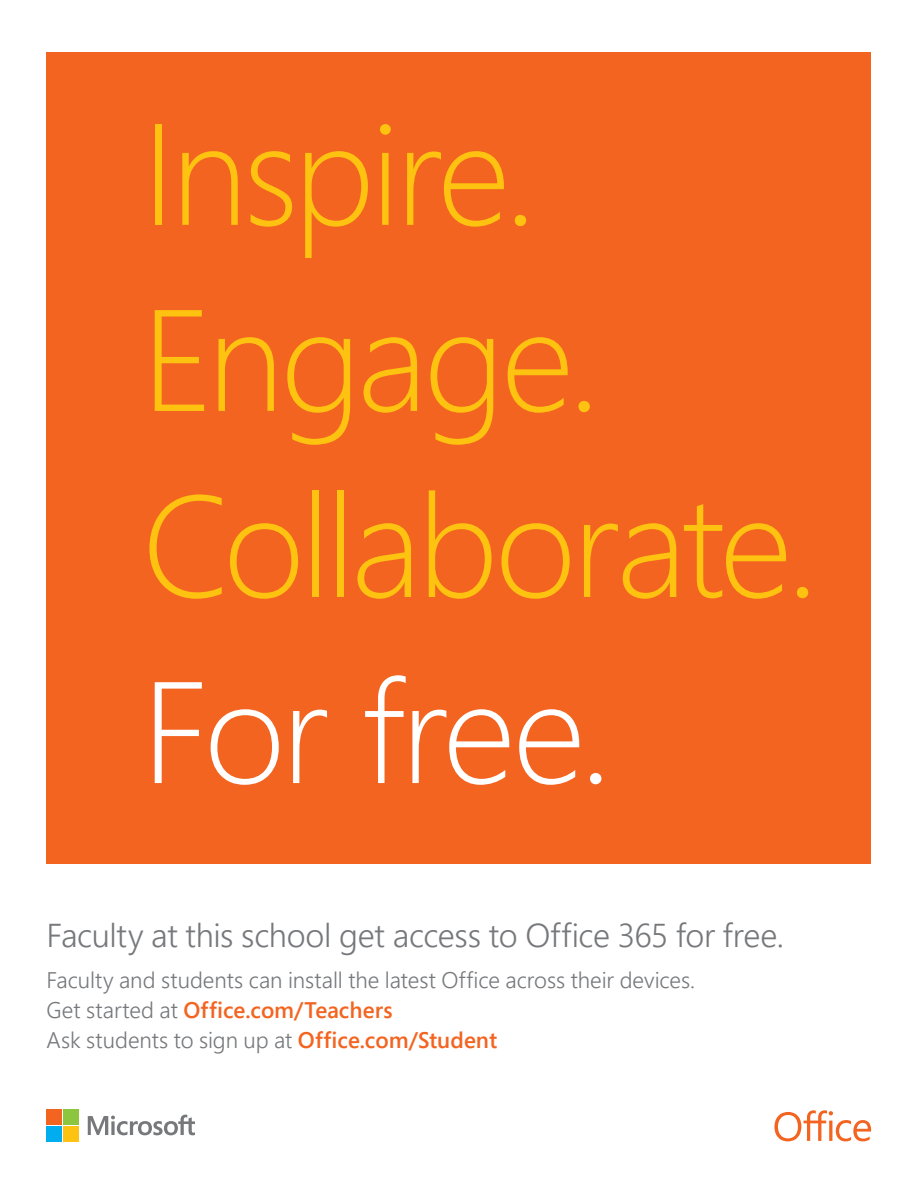
<style>
.page{position:relative;width:918px;height:1188px;background:#fff}
.page>*{position:absolute;margin:0;border:0;box-sizing:border-box;transform-origin:0 0}
.t1{font:300 144px/186px "Segoe Pro";letter-spacing:-.03em;color:#fec210}
.t2{font:300 144px "Segoe Pro";letter-spacing:-.025em;color:#fff}
.t3{font:300 33px "Segoe Pro";letter-spacing:-.01em;color:#76787b}
.t4{font:300 22.5px/30px "Segoe Pro";letter-spacing:-.005em;color:#76787b}
.s1{font-weight:600;color:#f36421}
</style>
<div class="page">
<div style="left:47px;top:52px;width:824px;height:811px;background:#f36421"></div>
<svg style="left:774px;top:1110px;width:97px;height:31px"></svg>
<svg style="left:88px;top:1115px;width:107px;height:20px"></svg>
<div style="left:47px;top:1110px;width:15px;height:15px;background:#f36421"></div>
<div style="left:63px;top:1110px;width:15px;height:15px;background:#8bc63e"></div>
<div style="left:47px;top:1126px;width:15px;height:15px;background:#00aeef"></div>
<div style="left:63px;top:1126px;width:15px;height:15px;background:#fec210"></div>
<h1 class="t1" style="left:142px;top:77px;width:678px">Inspire.<br>Engage.<br>Collaborate.</h1>
<h1 class="t2" style="left:142px;top:633px;width:471px">For free.</h1>
<h2 class="t3" style="left:47px;top:913px;width:739px">Faculty at this school get access to Office 365 for free.</h2>
<p class="t4" style="left:47px;top:964px;width:650px">Faculty and students can install the latest Office across their devices.<br>Get started at <span class="s1">Office.com/Teachers<br></span>Ask students to sign up at <span class="s1">Office.com/Student</span></p>
</div>
